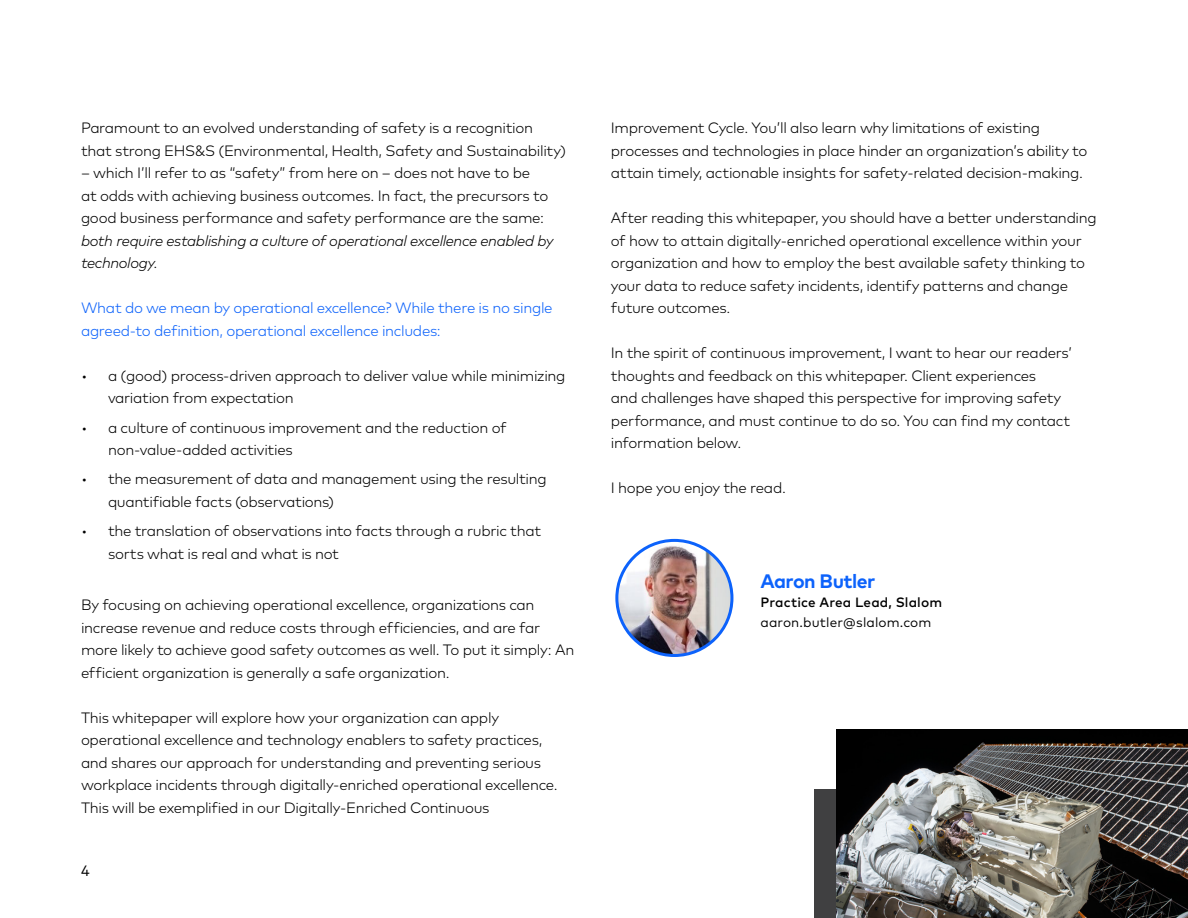
<style>
.page{position:relative;width:1188px;height:918px;background:#fff}
.page>*{position:absolute;margin:0;border:0;box-sizing:border-box;transform-origin:0 0}
.t1{font:700 19.5px "Mark OT";letter-spacing:-.025em;color:#0c62fb}
.t2{font:300 15px/22.5px "Mark OT";letter-spacing:-.02em;color:#000}
.t3{font:300 15px/22.5px "Mark OT";letter-spacing:-.02em;color:#0c62fb}
.t4{font:italic 300 15px/22.5px "Mark OT";letter-spacing:-.025em;color:#000}
.t5{font:15px "Mark OT";color:#000}
.t6{font:500 13.5px "Mark OT";letter-spacing:.01em;color:#000}
.t7{font:13.5px "Mark OT";letter-spacing:.01em;color:#000}
</style>
<div class="page">
<img style="left:617px;top:540px;width:115px;height:115px;border-radius:58px">
<div style="left:615px;top:539px;width:118px;height:118px;border:3px solid #0c62fb;border-radius:50%"></div>
<div style="left:815px;top:790px;width:346px;height:128px;background:#404041"></div>
<img style="left:836px;top:730px;width:352px;height:188px">
<p class="t2" style="left:81px;top:117px;width:487px">Paramount to an evolved understanding of safety is a recognition that strong EHS&amp;S (Environmental, Health, Safety and Sustainability)</p>
<p class="t2" style="left:81px;top:162px;width:469px">– which I’ll refer to as “safety” from here on – does not have to be at odds with achieving business outcomes. In fact, the precursors to good business performance and safety performance are the same:</p>
<p class="t4" style="left:81px;top:229px;width:474px">both require establishing a culture of operational excellence enabled by technology.</p>
<p class="t3" style="left:81px;top:297px;width:473px">What do we mean by operational excellence? While there is no single agreed-to definition, operational excellence includes:</p>
<p class="t2" style="left:108px;top:364px;width:459px;text-indent:-27px">• a (good) process-driven approach to deliver value while minimizing variation from expectation</p>
<p class="t2" style="left:108px;top:416px;width:400px;text-indent:-27px">• a culture of continuous improvement and the reduction of non-value-added activities</p>
<p class="t2" style="left:108px;top:468px;width:440px;text-indent:-27px">• the measurement of data and management using the resulting quantifiable facts (observations)</p>
<p class="t2" style="left:108px;top:519px;width:435px;text-indent:-27px">• the translation of observations into facts through a rubric that sorts what is real and what is not</p>
<p class="t2" style="left:81px;top:594px;width:495px">By focusing on achieving operational excellence, organizations can increase revenue and reduce costs through efficiencies, and are far more likely to achieve good safety outcomes as well. To put it simply: An efficient organization is generally a safe organization.</p>
<p class="t2" style="left:81px;top:706px;width:478px">This whitepaper will explore how your organization can apply operational excellence and technology enablers to safety practices, and shares our approach for understanding and preventing serious workplace incidents through digitally-enriched operational excellence.<br>This will be exemplified in our Digitally-Enriched Continuous</p>
<p class="t5" style="left:81px;top:861px;width:10px">4</p>
<p class="t2" style="left:611px;top:117px;width:478px">Improvement Cycle. You’ll also learn why limitations of existing processes and technologies in place hinder an organization’s ability to attain timely, actionable insights for safety-related decision-making.</p>
<p class="t2" style="left:611px;top:207px;width:487px">After reading this whitepaper, you should have a better understanding of how to attain digitally-enriched operational excellence within your organization and how to employ the best available safety thinking to your data to reduce safety incidents, identify patterns and change future outcomes.</p>
<p class="t2" style="left:611px;top:342px;width:463px">In the spirit of continuous improvement, I want to hear our readers’ thoughts and feedback on this whitepaper. Client experiences<br>and challenges have shaped this perspective for improving safety performance, and must continue to do so. You can find my contact information below.</p>
<p class="t2" style="left:611px;top:477px;width:177px">I hope you enjoy the read.</p>
<h1 class="t1" style="left:760px;top:568px;width:117px">Aaron Butler</h1>
<p class="t6" style="left:760px;top:594px;width:183px">Practice Area Lead, Slalom</p>
<p class="t7" style="left:760px;top:614px;width:172px">aaron.butler@slalom.com</p>
</div>
